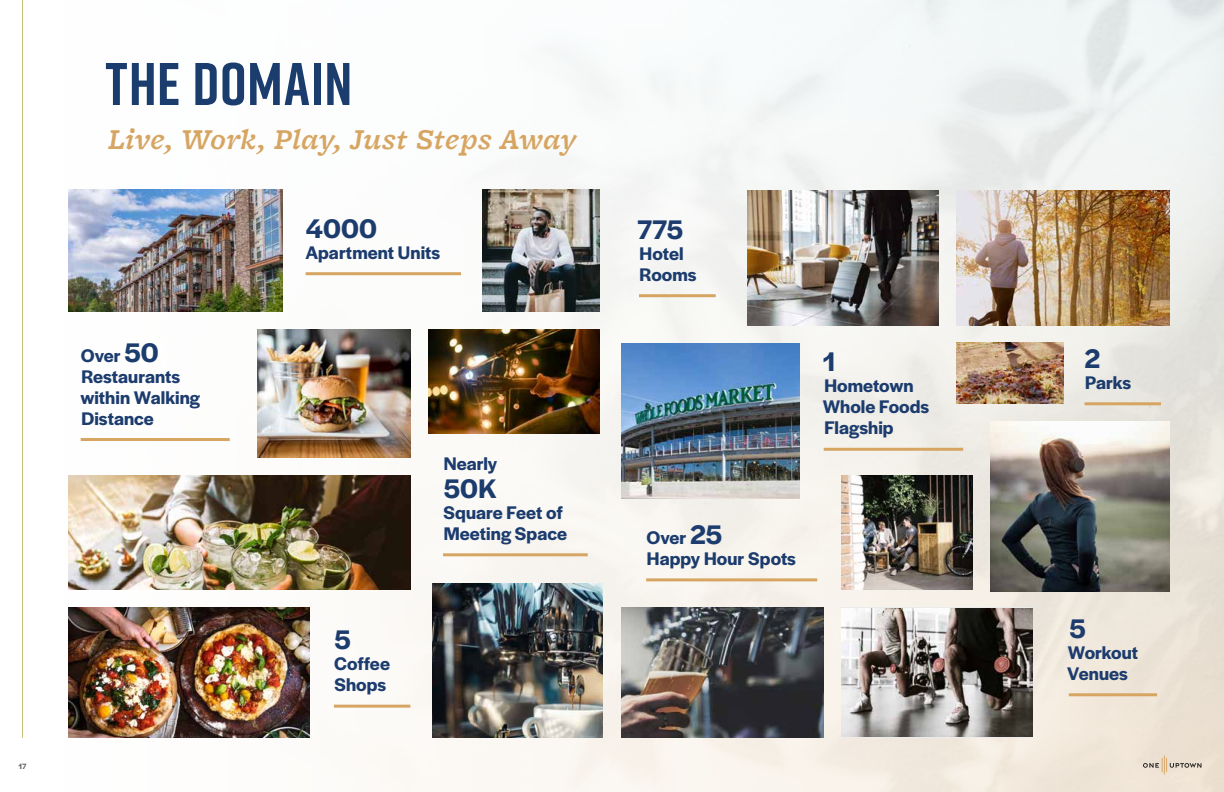
<style>
.page{position:relative;width:1224px;height:792px;background:#fff}
.page>*{position:absolute;margin:0;border:0;box-sizing:border-box;transform-origin:0 0}
.t1{font:700 60px "Rift";letter-spacing:.005em;color:#1b3d6e}
.t2{font:italic 600 30px "Freight Micro Pro";letter-spacing:.01em;color:#d7a562}
.t3{font:600 28px "Halyard Display";color:#1c3c6e}
.t4{font:600 19px/21px "Halyard Display";letter-spacing:.005em;color:#1c3c6e}
.t5{font:600 8px "Halyard Display";color:#636466}
.s1{font-size:28px}
</style>
<div class="page">
<img style="left:68px;top:0;width:1156px;height:792px">
<img style="left:428px;top:330px;width:171px;height:103px">
<img style="left:68px;top:189px;width:214px;height:123px">
<img style="left:747px;top:190px;width:191px;height:135px">
<img style="left:956px;top:190px;width:214px;height:135px">
<img style="left:956px;top:343px;width:107px;height:60px">
<img style="left:257px;top:330px;width:153px;height:127px">
<img style="left:482px;top:189px;width:117px;height:123px">
<img style="left:621px;top:343px;width:178px;height:156px">
<img style="left:842px;top:475px;width:131px;height:115px">
<img style="left:991px;top:421px;width:179px;height:171px">
<img style="left:68px;top:608px;width:242px;height:130px">
<img style="left:68px;top:475px;width:342px;height:115px">
<img style="left:432px;top:584px;width:171px;height:154px">
<img style="left:621px;top:608px;width:203px;height:130px">
<img style="left:842px;top:609px;width:191px;height:128px">
<hr style="left:646px;top:578px;width:171px;height:3px;background:#d7a562">
<hr style="left:81px;top:438px;width:149px;height:3px;background:#d7a562">
<hr style="left:443px;top:553px;width:145px;height:3px;background:#d7a562">
<hr style="left:306px;top:272px;width:155px;height:3px;background:#d7a562">
<hr style="left:334px;top:705px;width:76px;height:3px;background:#d7a562">
<hr style="left:639px;top:294px;width:77px;height:3px;background:#d7a562">
<hr style="left:1084px;top:402px;width:77px;height:3px;background:#d7a562">
<hr style="left:1069px;top:693px;width:88px;height:3px;background:#d7a562">
<hr style="left:824px;top:448px;width:139px;height:3px;background:#d7a562">
<svg style="left:1143px;top:755px;width:59px;height:20px"></svg>
<hr style="left:22px;top:0;width:1px;height:738px;background:#c0b45f">
<p class="t5" style="left:19px;top:761px;width:10px">17</p>
<h1 class="t1" style="left:105px;top:41px;width:249px">THE DOMAIN</h1>
<h2 class="t2" style="left:108px;top:119px;width:470px">Live, Work, Play, Just Steps Away</h2>
<p class="t4" style="left:80px;top:344px;width:121px">Over <span class="s1">50<br></span>Restaurants within Walking<br>Distance</p>
<h3 class="t3" style="left:306px;top:208px;width:73px">4000</h3>
<p class="t4" style="left:305px;top:241px;width:136px">Apartment Units</p>
<h3 class="t3" style="left:335px;top:620px;width:18px">5</h3>
<p class="t4" style="left:334px;top:652px;width:57px">Coffee<br>Shops</p>
<p class="t4" style="left:444px;top:452px;width:55px">Nearly</p>
<h3 class="t3" style="left:444px;top:468px;width:54px">50K</h3>
<p class="t4" style="left:444px;top:501px;width:125px">Square Feet of<br>Meeting Space</p>
<h3 class="t3" style="left:637px;top:209px;width:47px">775</h3>
<p class="t4" style="left:640px;top:242px;width:59px">Hotel<br>Rooms</p>
<h3 class="t3" style="left:823px;top:342px;width:14px">1</h3>
<p class="t4" style="left:823px;top:374px;width:108px">Hometown<br>Whole Foods<br>Flagship</p>
<p class="t4" style="left:646px;top:526px;width:151px">Over <span class="s1">25<br></span>Happy Hour Spots</p>
<h3 class="t3" style="left:1084px;top:338px;width:17px">2</h3>
<p class="t4" style="left:1085px;top:371px;width:48px">Parks</p>
<h3 class="t3" style="left:1069px;top:608px;width:18px">5</h3>
<p class="t4" style="left:1067px;top:641px;width:72px">Workout<br>Venues</p>
</div>
